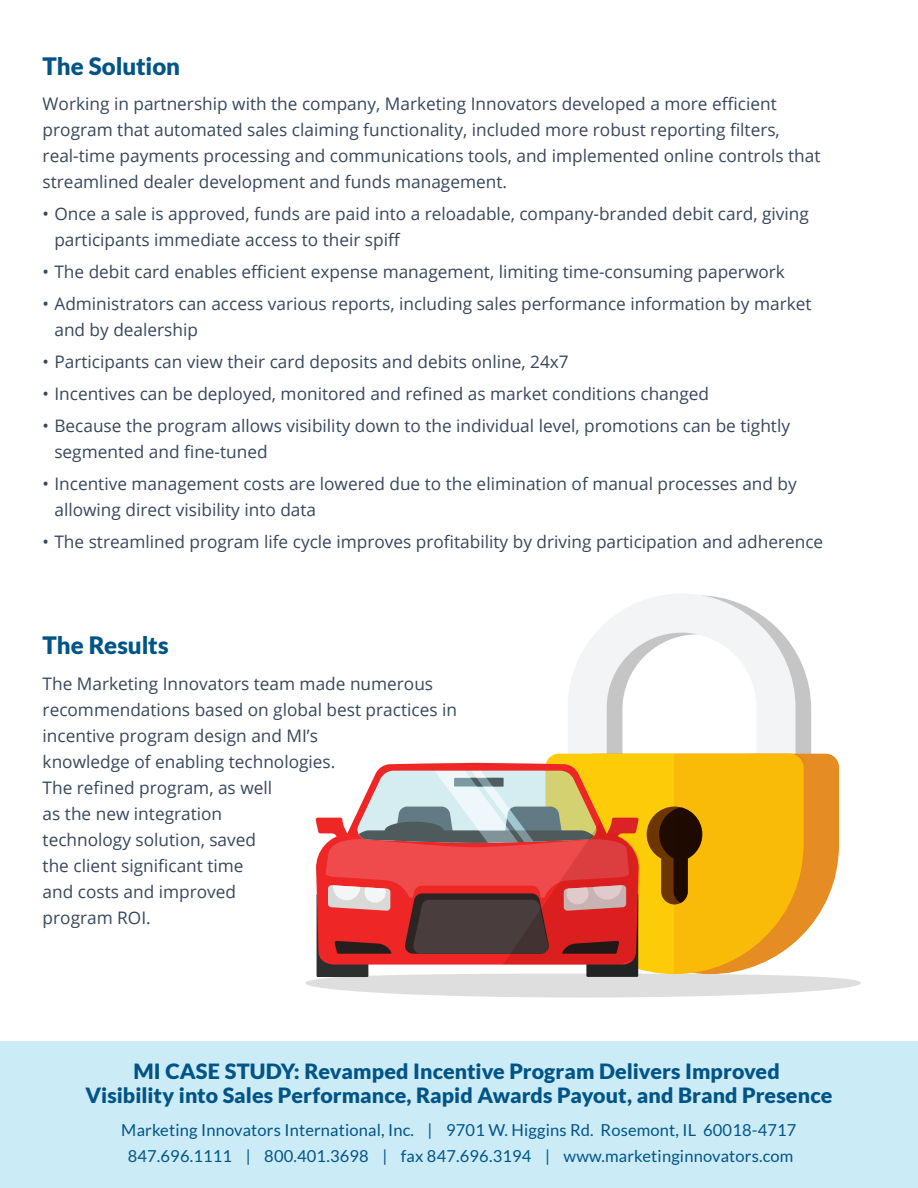
<style>
.page{position:relative;width:918px;height:1188px;background:#fff}
.page>*{position:absolute;margin:0;border:0;box-sizing:border-box;transform-origin:0 0}
.t1{font:900 24px "Lato";color:#015486}
.t2{font:900 21px/24px "Lato";letter-spacing:.005em;color:#015486;text-align:center}
.t3{font:17.25px/26px "Open Sans";color:#38465c}
.t4{font:16.5px/25.5px "Lato";letter-spacing:.01em;color:#015486;text-align:center}
</style>
<div class="page">
<div style="left:0;top:1042px;width:918px;height:146px;background:#cbebf7"></div>
<svg style="left:305px;top:974px;width:556px;height:24px"></svg>
<svg style="left:568px;top:594px;width:243px;height:160px"></svg>
<svg style="left:803px;top:754px;width:36px;height:181px;fill:#e58d23"></svg>
<svg style="left:546px;top:754px;width:128px;height:220px;background:#fccf1b"></svg>
<svg style="left:647px;top:807px;width:27px;height:98px;background:#906203"></svg>
<svg style="left:674px;top:754px;width:129px;height:220px;background:#eaad13"></svg>
<div style="left:586px;top:894px;width:52px;height:83px;background:#222323"></div>
<div style="left:317px;top:894px;width:51px;height:83px;background:#2d2e2e"></div>
<svg style="left:315px;top:764px;width:326px;height:201px;background:#c36d60"></svg>
<h1 class="t1" style="left:43px;top:52px;width:139px">The Solution</h1>
<p class="t3" style="left:43px;top:91px;width:779px">Working in partnership with the company, Marketing Innovators developed a more efficient program that automated sales claiming functionality, included more robust reporting filters, real-time payments processing and communications tools, and implemented online controls that streamlined dealer development and funds management.</p>
<p class="t3" style="left:54px;top:200px;width:756px;text-indent:-12px">• Once a sale is approved, funds are paid into a reloadable, company-branded debit card, giving participants immediate access to their spiff</p>
<p class="t3" style="left:43px;top:258px;width:744px">• The debit card enables efficient expense management, limiting time-consuming paperwork</p>
<p class="t3" style="left:54px;top:290px;width:759px;text-indent:-12px">• Administrators can access various reports, including sales performance information by market and by dealership</p>
<p class="t3" style="left:43px;top:348px;width:528px">• Participants can view their card deposits and debits online, 24x7</p>
<p class="t3" style="left:43px;top:380px;width:668px">• Incentives can be deployed, monitored and refined as market conditions changed</p>
<p class="t3" style="left:54px;top:412px;width:737px;text-indent:-12px">• Because the program allows visibility down to the individual level, promotions can be tightly segmented and fine-tuned</p>
<p class="t3" style="left:54px;top:470px;width:744px;text-indent:-12px">• Incentive management costs are lowered due to the elimination of manual processes and by allowing direct visibility into data</p>
<p class="t3" style="left:43px;top:528px;width:782px">• The streamlined program life cycle improves profitability by driving participation and adherence</p>
<h1 class="t1" style="left:43px;top:631px;width:128px">The Results</h1>
<p class="t3" style="left:43px;top:671px;width:416px">The Marketing Innovators team made numerous recommendations based on global best practices in incentive program design and MI’s<br>knowledge of enabling technologies.<br>The refined program, as well<br>as the new integration<br>technology solution, saved<br>the client significant time<br>and costs and improved<br>program ROI.</p>
<p class="t2" style="left:85px;top:1059px;width:748px">MI CASE STUDY: Revamped Incentive Program Delivers Improved<br>Visibility into Sales Performance, Rapid Awards Payout, and Brand Presence</p>
<p class="t4" style="left:121px;top:1117px;width:677px">Marketing Innovators International, Inc. | 9701 W. Higgins Rd. Rosemont, IL 60018-4717<br>847.696.1111 | 800.401.3698 | fax 847.696.3194 | www.marketinginnovators.com</p>
</div>
